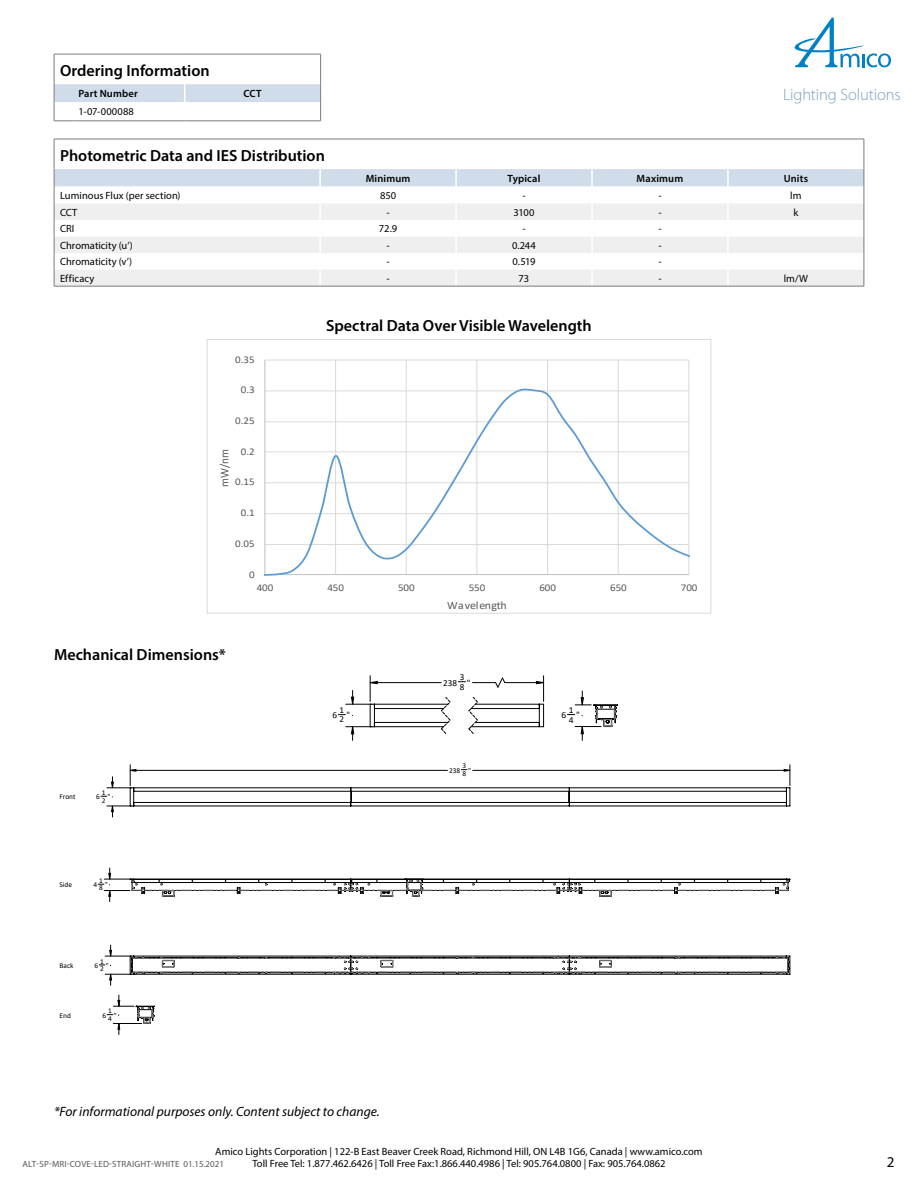
<style>
.page{position:relative;width:918px;height:1188px;background:#fff}
.page>*{position:absolute;margin:0;border:0;box-sizing:border-box;transform-origin:0 0}
.t1{font:300 16.5px "Myriad Pro";letter-spacing:-.005em;color:#799fc4}
.t2{font:600 16.2px "Myriad Pro";color:#000}
.t3{font:15px "Myriad Pro";color:#000}
.t4{font:italic 13.5px "Myriad Pro";color:#000}
.t5{font:12px "Calibri";color:#5a5a5a;scale:.94 1}
.t6{font:11.1px "Calibri";letter-spacing:.01em;color:#5a5a5a;scale:1.07 1}
.t7{font:10.5px/12.6px "Myriad Pro";color:#000;text-align:center}
.t8{font:10.5px "Myriad Pro";color:#000101}
.t9{font:600 10.5px "Myriad Pro";letter-spacing:.015em;color:#000101}
.t10{font:10.35px "Calibri";letter-spacing:-.005em;color:#5a5a5a;scale:1.07 1}
.t11{font:9.3px/7.5px "Calibri";color:#010101}
.t12{font:9.15px/7.4px "Calibri";color:#010101}
.t13{font:9px "Myriad Pro";letter-spacing:.02em;color:#58595b}
.t14{font:7.35px/6px "Calibri";color:#010101}
.t15{font:7.35px "Calibri";color:#000}
</style>
<div class="page">
<svg style="left:794px;top:18px;width:97px;height:49px"></svg>
<svg style="left:54px;top:54px;width:267px;height:68px"></svg>
<hr style="left:72px;top:121px;width:113px;height:1px;background:#7b7c7f">
<hr style="left:185px;top:121px;width:136px;height:1px;background:#7b7c7f">
<svg style="left:54px;top:139px;width:811px;height:147px"></svg>
<hr style="left:54px;top:286px;width:266px;height:1px;background:#7b7c7f">
<hr style="left:320px;top:286px;width:136px;height:1px;background:#7b7c7f">
<hr style="left:456px;top:286px;width:136px;height:1px;background:#7b7c7f">
<hr style="left:592px;top:286px;width:136px;height:1px;background:#7b7c7f">
<hr style="left:728px;top:286px;width:136px;height:1px;background:#7b7c7f">
<hr style="left:473px;top:770px;width:317px;height:1px;background:#010101">
<hr style="left:130px;top:770px;width:317px;height:1px;background:#010101">
<hr style="left:351px;top:806px;width:218px;height:1px;background:#010101">
<hr style="left:351px;top:802px;width:218px;height:1px;background:#010101">
<hr style="left:351px;top:791px;width:218px;height:1px;background:#010101">
<hr style="left:351px;top:788px;width:218px;height:1px;background:#010101">
<hr style="left:569px;top:802px;width:217px;height:1px;background:#010101">
<hr style="left:569px;top:806px;width:217px;height:1px;background:#010101">
<hr style="left:569px;top:791px;width:217px;height:1px;background:#010101">
<svg style="left:569px;top:789px;width:1px;height:17px"></svg>
<hr style="left:569px;top:788px;width:217px;height:1px;background:#010101">
<hr style="left:134px;top:791px;width:217px;height:1px;background:#010101">
<hr style="left:134px;top:788px;width:217px;height:1px;background:#010101">
<hr style="left:134px;top:806px;width:217px;height:1px;background:#010101">
<hr style="left:134px;top:802px;width:217px;height:1px;background:#010101">
<svg style="left:350px;top:788px;width:2px;height:18px"></svg>
<svg style="left:101px;top:765px;width:35px;height:52px"></svg>
<svg style="left:784px;top:765px;width:7px;height:42px"></svg>
<svg style="left:99px;top:945px;width:691px;height:40px"></svg>
<svg style="left:98px;top:868px;width:692px;height:34px"></svg>
<svg style="left:107px;top:995px;width:48px;height:40px"></svg>
<hr style="left:265px;top:360px;width:424px;height:1px;background:#d9d9d8">
<hr style="left:688px;top:360px;width:1px;height:215px;background:#d9d9d8">
<hr style="left:618px;top:360px;width:1px;height:215px;background:#d9d9d8">
<hr style="left:547px;top:360px;width:1px;height:215px;background:#d9d9d8">
<hr style="left:476px;top:360px;width:1px;height:215px;background:#d9d9d8">
<hr style="left:406px;top:360px;width:1px;height:215px;background:#d9d9d8">
<hr style="left:335px;top:360px;width:1px;height:215px;background:#d9d9d8">
<hr style="left:264px;top:360px;width:1px;height:215px;background:#c0bfbf">
<svg style="left:264px;top:387px;width:425px;height:188px"></svg>
<div style="left:207px;top:339px;width:504px;height:275px;border:1px solid #d9d9d8"></div>
<svg style="left:473px;top:678px;width:32px;height:10px"></svg>
<hr style="left:505px;top:682px;width:39px;height:1px;background:#010101">
<hr style="left:370px;top:682px;width:71px;height:1px;background:#010101">
<svg style="left:441px;top:697px;width:10px;height:37px"></svg>
<svg style="left:468px;top:697px;width:10px;height:37px"></svg>
<hr style="left:475px;top:722px;width:64px;height:1px;background:#010101">
<hr style="left:471px;top:726px;width:68px;height:1px;background:#010101">
<hr style="left:475px;top:704px;width:64px;height:1px;background:#010101">
<hr style="left:471px;top:708px;width:68px;height:1px;background:#010101">
<svg style="left:536px;top:676px;width:8px;height:51px"></svg>
<hr style="left:374px;top:704px;width:74px;height:1px;background:#010101">
<hr style="left:374px;top:708px;width:70px;height:1px;background:#010101">
<hr style="left:374px;top:726px;width:70px;height:1px;background:#010101">
<hr style="left:374px;top:722px;width:74px;height:1px;background:#010101">
<svg style="left:338px;top:676px;width:40px;height:64px"></svg>
<svg style="left:567px;top:691px;width:51px;height:49px"></svg>
<h2 class="t2" style="left:60px;top:60px;width:151px">Ordering Information</h2>
<p class="t9" style="left:78px;top:87px;width:61px">Part Number</p>
<p class="t9" style="left:244px;top:87px;width:20px">CCT</p>
<p class="t8" style="left:78px;top:105px;width:57px">1-07-000088</p>
<h2 class="t2" style="left:60px;top:145px;width:266px">Photometric Data and IES Distribution</h2>
<h1 class="t1" style="left:783px;top:84px;width:119px">Lighting Solutions</h1>
<p class="t9" style="left:366px;top:171px;width:46px">Minimum</p>
<p class="t9" style="left:508px;top:171px;width:34px">Typical</p>
<p class="t9" style="left:637px;top:171px;width:48px">Maximum</p>
<p class="t9" style="left:784px;top:171px;width:26px">Units</p>
<p class="t8" style="left:60px;top:189px;width:122px">Luminous Flux (per section)</p>
<p class="t8" style="left:380px;top:189px;width:17px">850</p>
<p class="t8" style="left:522px;top:189px;width:5px">-</p>
<p class="t8" style="left:658px;top:189px;width:5px">-</p>
<p class="t8" style="left:790px;top:189px;width:13px">lm</p>
<p class="t8" style="left:60px;top:206px;width:19px">CCT</p>
<p class="t8" style="left:386px;top:206px;width:5px">-</p>
<p class="t8" style="left:514px;top:206px;width:22px">3100</p>
<p class="t8" style="left:658px;top:206px;width:5px">-</p>
<p class="t8" style="left:793px;top:206px;width:6px">k</p>
<p class="t8" style="left:60px;top:222px;width:16px">CRI</p>
<p class="t8" style="left:379px;top:222px;width:20px">72.9</p>
<p class="t8" style="left:522px;top:222px;width:5px">-</p>
<p class="t8" style="left:658px;top:222px;width:5px">-</p>
<p class="t8" style="left:60px;top:239px;width:74px">Chromaticity (u’)</p>
<p class="t8" style="left:386px;top:239px;width:5px">-</p>
<p class="t8" style="left:512px;top:239px;width:25px">0.244</p>
<p class="t8" style="left:658px;top:239px;width:5px">-</p>
<p class="t8" style="left:60px;top:255px;width:74px">Chromaticity (v’)</p>
<p class="t8" style="left:386px;top:255px;width:5px">-</p>
<p class="t8" style="left:513px;top:255px;width:24px">0.519</p>
<p class="t8" style="left:658px;top:255px;width:5px">-</p>
<p class="t8" style="left:60px;top:272px;width:36px">Efficacy</p>
<p class="t8" style="left:386px;top:272px;width:5px">-</p>
<p class="t8" style="left:519px;top:272px;width:12px">73</p>
<p class="t8" style="left:658px;top:272px;width:5px">-</p>
<p class="t8" style="left:784px;top:272px;width:26px">lm/W</p>
<p class="t10" style="left:235px;top:352px;width:20px">0.35</p>
<p class="t10" style="left:241px;top:383px;width:14px">0.3</p>
<p class="t10" style="left:235px;top:413px;width:20px">0.25</p>
<p class="t10" style="left:241px;top:444px;width:14px">0.2</p>
<p class="t5" style="left:216px;top:487px;width:42px;rotate:-90deg">mW/nm</p>
<p class="t10" style="left:235px;top:475px;width:20px">0.15</p>
<p class="t10" style="left:241px;top:506px;width:14px">0.1</p>
<p class="t10" style="left:235px;top:536px;width:20px">0.05</p>
<p class="t10" style="left:249px;top:567px;width:7px">0</p>
<h2 class="t2" style="left:326px;top:316px;width:267px">Spectral Data Over Visible Wavelength</h2>
<p class="t10" style="left:257px;top:580px;width:17px">400</p>
<p class="t10" style="left:327px;top:580px;width:17px">450</p>
<p class="t10" style="left:398px;top:580px;width:17px">500</p>
<p class="t10" style="left:469px;top:580px;width:17px">550</p>
<p class="t10" style="left:539px;top:580px;width:17px">600</p>
<p class="t10" style="left:610px;top:580px;width:17px">650</p>
<p class="t10" style="left:681px;top:580px;width:17px">700</p>
<h2 class="t2" style="left:54px;top:644px;width:174px">Mechanical Dimensions*</h2>
<p class="t15" style="left:60px;top:792px;width:18px">Front</p>
<p class="t14" style="left:96px;top:794px;width:5px">6</p>
<p class="t14" style="left:102px;top:789px;width:10px">1<br>2 "</p>
<p class="t15" style="left:60px;top:880px;width:14px">Side</p>
<p class="t14" style="left:93px;top:882px;width:5px">4</p>
<p class="t14" style="left:99px;top:877px;width:10px">1<br>8 "</p>
<p class="t15" style="left:60px;top:960px;width:16px">Back</p>
<p class="t15" style="left:60px;top:1010px;width:13px">End</p>
<p class="t14" style="left:94px;top:962px;width:5px">6</p>
<p class="t14" style="left:100px;top:958px;width:10px">1<br>2 "</p>
<p class="t14" style="left:102px;top:1012px;width:5px">6</p>
<p class="t14" style="left:108px;top:1008px;width:10px">1<br>4 "</p>
<p class="t12" style="left:332px;top:711px;width:6px">6</p>
<p class="t12" style="left:340px;top:706px;width:12px">1<br>2 "</p>
<p class="t4" style="left:54px;top:1103px;width:327px">*For informational purposes only. Content subject to change.</p>
<p class="t6" style="left:447px;top:597px;width:57px">Wavelength</p>
<p class="t12" style="left:443px;top:679px;width:15px">238</p>
<p class="t12" style="left:460px;top:673px;width:12px">3<br>8 "</p>
<p class="t14" style="left:449px;top:767px;width:13px">238</p>
<p class="t14" style="left:462px;top:763px;width:10px">3<br>8 "</p>
<p class="t11" style="left:561px;top:711px;width:6px">6</p>
<p class="t11" style="left:569px;top:706px;width:13px">1<br>4 "</p>
<p class="t7" style="left:215px;top:1145px;width:489px">Amico Lights Corporation | 122-B East Beaver Creek Road, Richmond Hill, ON L4B 1G6, Canada | www.amico.com<br>Toll Free Tel: 1.877.462.6426 | Toll Free Fax:1.866.440.4986 | Tel: 905.764.0800 | Fax: 905.764.0862</p>
<h3 class="t3" style="left:887px;top:1153px;width:9px">2</h3>
<p class="t13" style="left:23px;top:1159px;width:203px">ALT-SP-MRI-COVE-LED-STRAIGHT-WHITE 01.15.2021</p>
</div>
